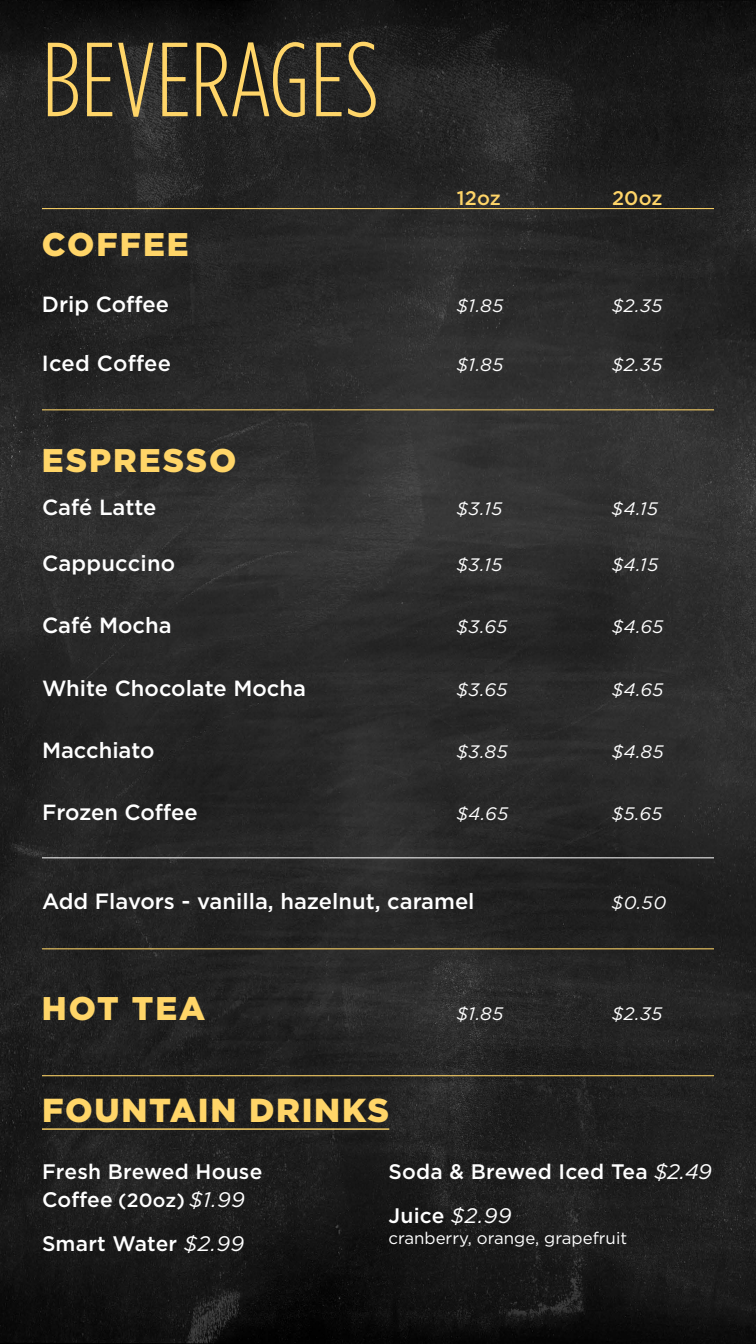
<style>
.page{position:relative;width:756px;height:1344px;background:#fff}
.page>*{position:absolute;margin:0;border:0;box-sizing:border-box;transform-origin:0 0}
.t1{font:300 105px "Gotham Condensed";color:#ffd568}
.t2{font:900 33.25px "Gotham";letter-spacing:.05em;color:#ffd568}
.t3{font:900 32.8px "Gotham";letter-spacing:.06em;color:#ffd568}
.t4{font:500 21.98px "Gotham";color:#fff}
.t5{font:500 21px/28px "Gotham";letter-spacing:.01em;color:#fff}
.t6{font:500 19.67px "Gotham";letter-spacing:.01em;color:#ffd568}
.t7{font:italic 18.02px "Gotham";letter-spacing:.03em;color:#fff}
.t8{font:16.8px "Gotham";color:#fff}
.s1{font-size:19.25px}
.s2{font-weight:400;font-style:italic}
</style>
<div class="page">
<img style="left:0;top:0;width:756px;height:1344px">
<hr style="left:42px;top:858px;width:672px;height:1px;background:#fff">
<hr style="left:42px;top:409px;width:672px;height:1px;background:#ffd568">
<hr style="left:42px;top:948px;width:672px;height:1px;background:#ffd568">
<hr style="left:42px;top:208px;width:672px;height:1px;background:#ffd568">
<hr style="left:42px;top:1128px;width:347px;height:2px;background:#ffd568">
<hr style="left:42px;top:1075px;width:672px;height:1px;background:#ffd568">
<h1 class="t1" style="left:42px;top:24px;width:339px">BEVERAGES</h1>
<p class="t6" style="left:457px;top:185px;width:46px">12oz</p>
<p class="t6" style="left:612px;top:185px;width:52px">20oz</p>
<h3 class="t3" style="left:42px;top:222px;width:148px">COFFEE</h3>
<p class="t4" style="left:42px;top:289px;width:129px">Drip Coffee</p>
<p class="t7" style="left:457px;top:294px;width:48px">$1.85</p>
<p class="t7" style="left:612px;top:294px;width:52px">$2.35</p>
<p class="t4" style="left:42px;top:348px;width:131px">Iced Coffee</p>
<p class="t7" style="left:457px;top:353px;width:48px">$1.85</p>
<p class="t7" style="left:612px;top:353px;width:52px">$2.35</p>
<h3 class="t3" style="left:42px;top:438px;width:196px">ESPRESSO</h3>
<p class="t4" style="left:42px;top:493px;width:116px">Café Latte</p>
<p class="t7" style="left:457px;top:497px;width:47px">$3.15</p>
<p class="t7" style="left:612px;top:497px;width:48px">$4.15</p>
<p class="t4" style="left:42px;top:549px;width:135px">Cappuccino</p>
<p class="t7" style="left:457px;top:553px;width:47px">$3.15</p>
<p class="t7" style="left:612px;top:553px;width:48px">$4.15</p>
<p class="t4" style="left:42px;top:611px;width:131px">Café Mocha</p>
<p class="t7" style="left:457px;top:615px;width:52px">$3.65</p>
<p class="t7" style="left:612px;top:615px;width:53px">$4.65</p>
<p class="t4" style="left:42px;top:673px;width:265px">White Chocolate Mocha</p>
<p class="t7" style="left:457px;top:678px;width:52px">$3.65</p>
<p class="t7" style="left:612px;top:678px;width:53px">$4.65</p>
<p class="t4" style="left:42px;top:736px;width:114px">Macchiato</p>
<p class="t7" style="left:457px;top:740px;width:52px">$3.85</p>
<p class="t7" style="left:612px;top:740px;width:53px">$4.85</p>
<p class="t4" style="left:42px;top:798px;width:157px">Frozen Coffee</p>
<p class="t7" style="left:457px;top:802px;width:53px">$4.65</p>
<p class="t7" style="left:612px;top:802px;width:52px">$5.65</p>
<p class="t4" style="left:42px;top:887px;width:434px">Add Flavors - vanilla, hazelnut, caramel</p>
<p class="t7" style="left:612px;top:891px;width:56px">$0.50</p>
<h3 class="t3" style="left:42px;top:986px;width:165px">HOT TEA</h3>
<p class="t7" style="left:457px;top:1002px;width:48px">$1.85</p>
<p class="t7" style="left:612px;top:1002px;width:52px">$2.35</p>
<h2 class="t2" style="left:42px;top:1088px;width:349px">FOUNTAIN DRINKS</h2>
<p class="t5" style="left:42px;top:1157px;width:222px">Fresh Brewed House<br>Coffee <span class="s1">(20oz)</span> <span class="s2">$1.99</span></p>
<p class="t5" style="left:42px;top:1229px;width:204px">Smart Water <span class="s2">$2.99</span></p>
<p class="t5" style="left:389px;top:1150px;width:325px;line-height:43.8px">Soda &amp; Brewed Iced Tea <span class="s2">$2.49<br></span>Juice <span class="s2">$2.99</span></p>
<p class="t8" style="left:388px;top:1227px;width:240px">cranberry, orange, grapefruit</p>
</div>
